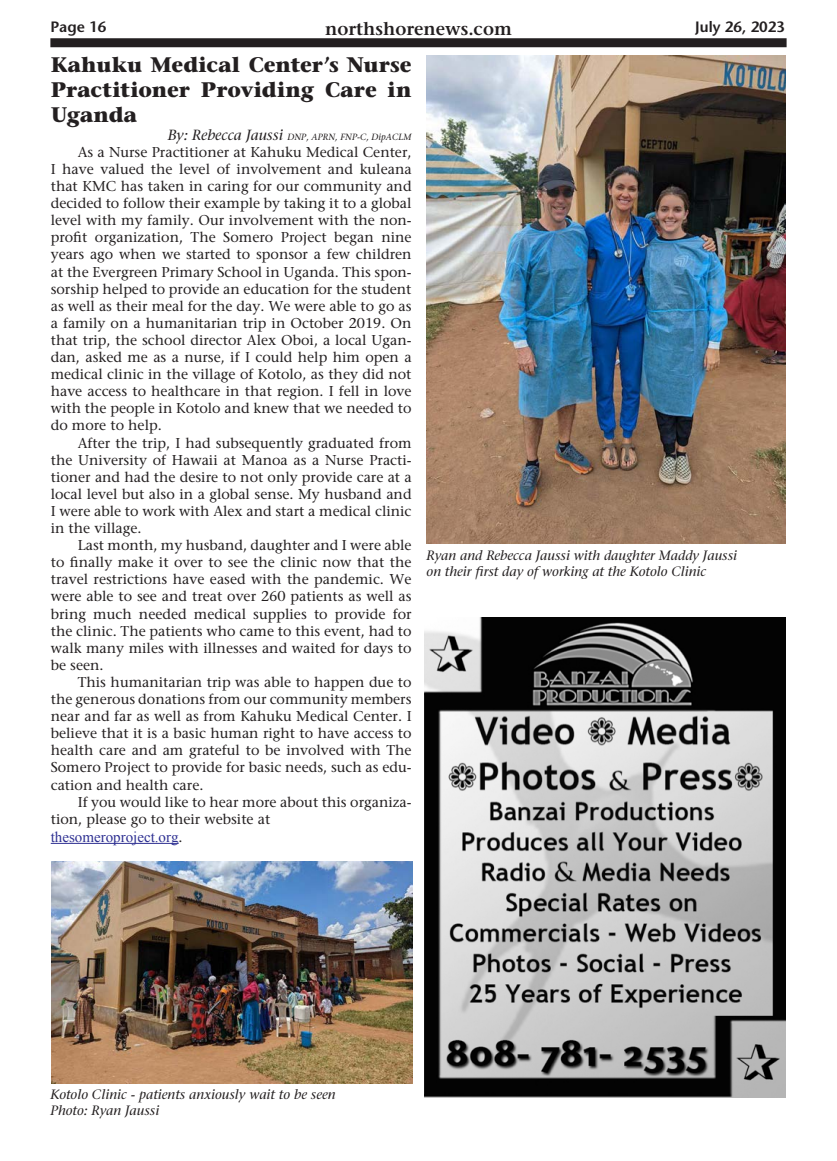
<style>
.page{position:relative;width:837px;height:1161px;background:#fff}
.page>*{position:absolute;margin:0;border:0;box-sizing:border-box;transform-origin:0 0}
.t1{font:700 21px/25.2px "Stone Serif";color:#231f20;text-align:justify}
.t2{font:600 18px "Stone Serif";color:#231f20}
.t3{font:15px "Times New Roman";color:#2e3092}
.t4{font:600 15px "Stone Sans";color:#231f20}
.t5{font:14.25px/17.1px "Stone Serif";color:#231f20;text-align:justify}
.Body_text{font:italic 13.5px "Stone Serif";color:#231f20}
.t6{font:italic 9px "Stone Serif";color:#231f20}
.s1{font-size:14.7px}
.s2{font-family:"Stone Serif";font-size:14.25px;color:#231f20}
</style>
<div class="page">
<div style="left:50px;top:38px;width:737px;height:9px;background:#231f20"></div>
<hr style="left:51px;top:843px;width:128px;height:1px;background:#2e3092">
<img style="left:424px;top:618px;width:361px;height:480px">
<img style="left:427px;top:56px;width:358px;height:487px">
<img style="left:51px;top:861px;width:361px;height:223px">
<p class="t4" style="left:50px;top:18px;width:58px">Page 16</p>
<p class="t2" style="left:325px;top:17px;width:188px">northshorenews.com</p>
<p class="t4" style="left:695px;top:18px;width:91px">July 26, 2023</p>
<p class="t1" style="left:51px;top:51px;width:362px">Kahuku Medical Center’s Nurse Practitioner Providing Care in Uganda</p>
<p class="t6" style="left:168px;top:131px;width:245px"><span class="s1">By: Rebecca Jaussi</span> DNP, APRN, FNP-C, DipACLM</p>
<p class="t5" style="left:51px;top:143px;width:362px;text-indent:27px">As a Nurse Practitioner at Kahuku Medical Center, I have valued the level of involvement and kuleana that KMC has taken in caring for our community and decided to follow their example by taking it to a global level with my family. Our involvement with the non&shy;profit organization, The Somero Project began nine years ago when we started to sponsor a few children at the Evergreen Primary School in Uganda. This spon&shy;sorship helped to provide an education for the student as well as their meal for the day. We were able to go as a family on a humanitarian trip in October 2019. On that trip, the school director Alex Oboi, a local Ugan&shy;dan, asked me as a nurse, if I could help him open a medical clinic in the village of Kotolo, as they did not have access to healthcare in that region. I fell in love with the people in Kotolo and knew that we needed to do more to help.</p>
<p class="t5" style="left:51px;top:434px;width:362px;text-indent:27px">After the trip, I had subsequently graduated from the University of Hawaii at Manoa as a Nurse Practi&shy;tioner and had the desire to not only provide care at a local level but also in a global sense. My husband and I were able to work with Alex and start a medical clinic in the village.</p>
<p class="t5" style="left:51px;top:537px;width:362px;text-indent:27px">Last month, my husband, daughter and I were able to finally make it over to see the clinic now that the travel restrictions have eased with the pandemic. We were able to see and treat over 260 patients as well as bring much needed medical supplies to provide for the clinic. The patients who came to this event, had to walk many miles with illnesses and waited for days to be seen.</p>
<p class="t5" style="left:51px;top:673px;width:362px;text-indent:27px">This humanitarian trip was able to happen due to the generous donations from our community members near and far as well as from Kahuku Medical Center. I believe that it is a basic human right to have access to health care and am grateful to be involved with The Somero Project to provide for basic needs, such as edu&shy;cation and health care.</p>
<p class="t5" style="left:51px;top:793px;width:362px;text-indent:27px">If you would like to hear more about this organiza&shy;tion, please go to their website at</p>
<p class="t3" style="left:51px;top:828px;width:133px">thesomeroproject.org<span class="s2">.</span></p>
<p class="Body_text" style="left:427px;top:547px;width:312px">Ryan and Rebecca Jaussi with daughter Maddy Jaussi</p>
<p class="Body_text" style="left:427px;top:563px;width:281px">on their first day of working at the Kotolo Clinic</p>
<p class="Body_text" style="left:50px;top:1086px;width:287px">Kotolo Clinic - patients anxiously wait to be seen</p>
<p class="Body_text" style="left:50px;top:1102px;width:110px">Photo: Ryan Jaussi</p>
</div>
